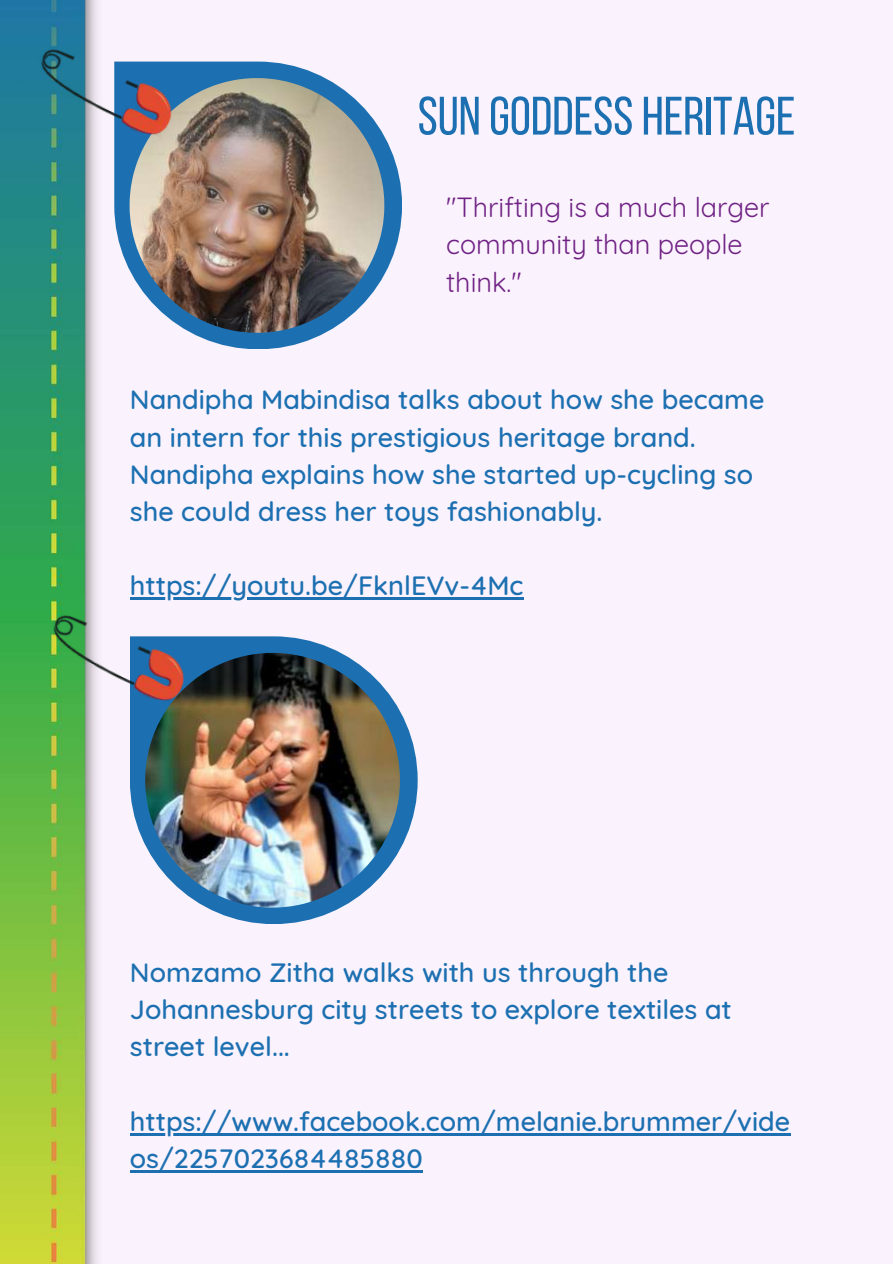
<style>
.page{position:relative;width:893px;height:1264px;background:#fff}
.page>*{position:absolute;margin:0;border:0;box-sizing:border-box;transform-origin:0 0}
.t1{font:54px "Bebas Neue";color:#1c70b1}
.t2{font:500 27px/37.2px "Quicksand";color:#1c70b1}
.t3{font:27px/37.2px "Quicksand";color:#6f2184}
</style>
<div class="page">
<div style="left:0;top:0;width:892px;height:1263px;background:#faf2fc"></div>
<img style="left:0;top:0;width:97px;height:1263px">
<svg style="left:114px;top:62px;width:288px;height:287px"></svg>
<img style="left:130px;top:78px;width:254px;height:255px">
<img style="left:9px;top:26px;width:186px;height:122px">
<svg style="left:130px;top:636px;width:287px;height:288px"></svg>
<img style="left:145px;top:653px;width:255px;height:254px">
<img style="left:21px;top:591px;width:186px;height:123px">
<hr style="left:130px;top:597px;width:393px;height:2px;background:#1c70b1">
<hr style="left:130px;top:1132px;width:660px;height:3px;background:#1c70b1">
<hr style="left:130px;top:1169px;width:292px;height:3px;background:#1c70b1">
<h1 class="t1" style="left:417px;top:94px;width:379px">SUN GODDESS HERITAGE</h1>
<p class="t3" style="left:446px;top:189px;width:325px">"Thrifting is a much larger community than people think."</p>
<p class="t2" style="left:130px;top:381px;width:636px">Nandipha Mabindisa talks about how she became an intern for this prestigious heritage brand.<br>Nandipha explains how she started up-cycling so she could dress her toys fashionably.</p>
<p class="t2" style="left:130px;top:566px;width:395px">https://youtu.be/FknlEVv-4Mc</p>
<p class="t2" style="left:130px;top:953px;width:603px">Nomzamo Zitha walks with us through the<br>Johannesburg city streets to explore textiles at street level...</p>
<p class="t2" style="left:130px;top:1101px;width:661px">https://www.facebook.com/melanie.brummer/vide os/2257023684485880</p>
</div>
